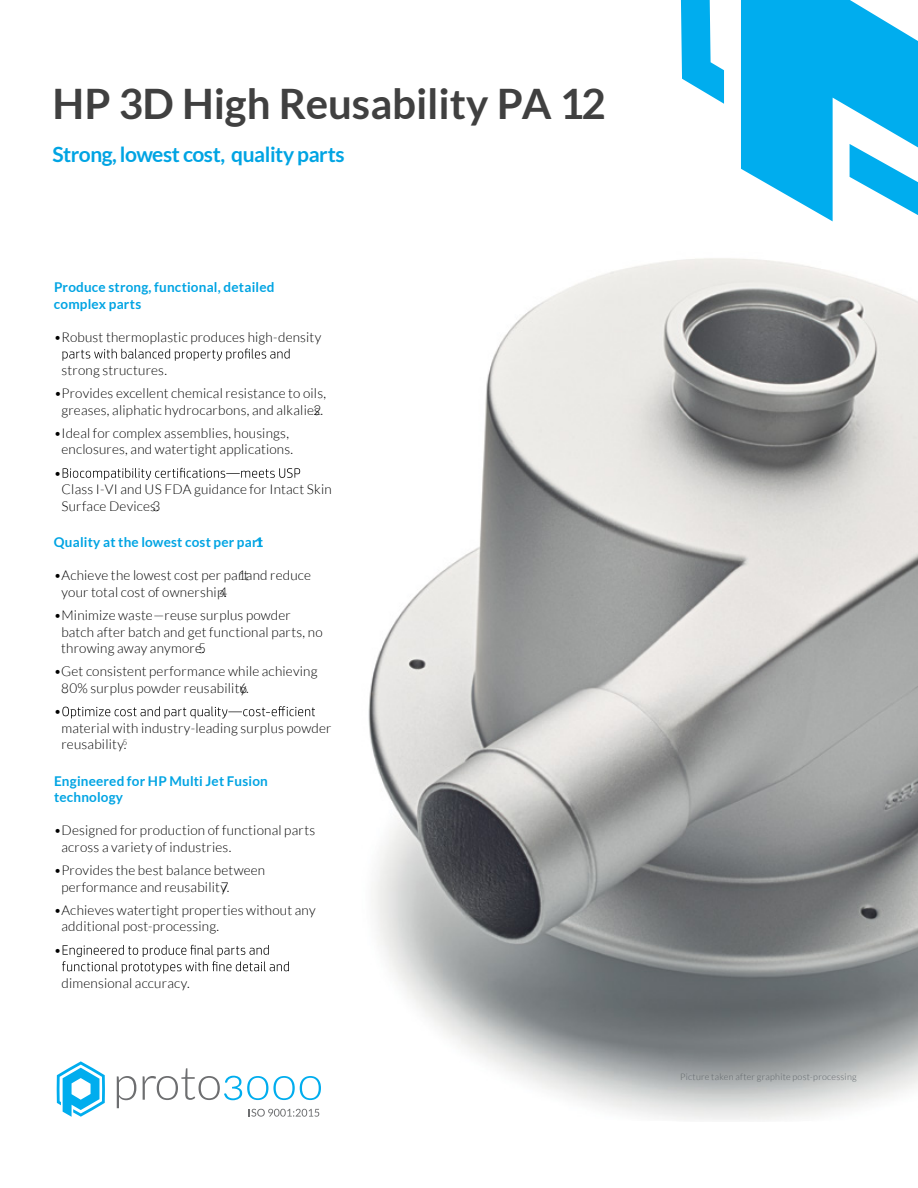
<style>
.page{position:relative;width:918px;height:1188px;background:#fff}
.page>*{position:absolute;margin:0;border:0;box-sizing:border-box;transform-origin:0 0}
.t1{font:700 42px "Lato";color:#404040}
.t2{font:700 21px "Lato";letter-spacing:-.02em;color:#00a4e3}
.t3{font:300 13.5px/16.5px "Lato";letter-spacing:.015em;color:#000}
.t4{font:700 13.5px/16.5px "Lato";letter-spacing:.015em;color:#00a4e3}
.t5{font:300 9px "Lato";letter-spacing:.03em;color:#5e6468}
</style>
<div class="page">
<img style="left:368px;top:221px;width:550px;height:899px">
<svg style="left:62px;top:349px;width:228px;height:12px"></svg>
<svg style="left:63px;top:468px;width:237px;height:12px"></svg>
<svg style="left:62px;top:706px;width:253px;height:12px"></svg>
<svg style="left:62px;top:945px;width:227px;height:29px"></svg>
<svg style="left:117px;top:1076px;width:19px;height:32px"></svg>
<svg style="left:143px;top:1068px;width:178px;height:32px"></svg>
<svg style="left:57px;top:1061px;width:48px;height:56px"></svg>
<svg style="left:249px;top:1109px;width:70px;height:8px"></svg>
<svg style="left:681px;top:0;width:43px;height:104px"></svg>
<svg style="left:741px;top:0;width:177px;height:221px"></svg>
<h1 class="t1" style="left:53px;top:80px;width:555px">HP 3D High Reusability PA 12</h1>
<h2 class="t2" style="left:53px;top:143px;width:294px">Strong, lowest cost, quality parts</h2>
<p class="t4" style="left:54px;top:279px;width:222px">Produce strong, functional, detailed complex parts</p>
<p class="t3" style="left:54px;top:329px;width:269px">•Robust thermoplastic produces high-density</p>
<p class="t3" style="left:62px;top:362px;width:107px">strong structures.</p>
<p class="t3" style="left:54px;top:385px;width:274px;text-align:center">•Provides excellent chemical resistance to oils, greases, aliphatic hydrocarbons, and alkalie2s.</p>
<p class="t3" style="left:54px;top:425px;width:241px;text-align:center">•Ideal for complex assemblies, housings, enclosures, and watertight applications.</p>
<p class="t3" style="left:62px;top:465px;width:272px;text-indent:-8px">•<br>Class I-VI and US FDA guidance for Intact Skin<br>Surface Devices3.</p>
<p class="t4" style="left:54px;top:534px;width:211px">Quality at the lowest cost per par1t</p>
<p class="t3" style="left:61px;top:567px;width:251px;text-indent:-8px">•Achieve the lowest cost per par1tand reduce your total cost of ownership4.</p>
<p class="t3" style="left:61px;top:607px;width:263px;text-indent:-7px">•Minimize waste—reuse surplus powder batch after batch and get functional parts, no throwing away anymore5.</p>
<p class="t3" style="left:61px;top:663px;width:258px;text-indent:-8px">•Get consistent performance while achieving<br>80% surplus powder reusabilit6y.</p>
<p class="t3" style="left:54px;top:703px;width:9px">•</p>
<p class="t3" style="left:62px;top:720px;width:271px">material with industry-leading surplus powder reusability.<sup>5</sup></p>
<p class="t4" style="left:54px;top:773px;width:215px">Engineered for HP Multi Jet Fusion technology</p>
<p class="t3" style="left:61px;top:822px;width:255px;text-indent:-8px">•Designed for production of functional parts across a variety of industries.</p>
<p class="t3" style="left:61px;top:862px;width:205px;text-indent:-8px">•Provides the best balance between performance and reusability7.</p>
<p class="t3" style="left:61px;top:902px;width:256px;text-indent:-8px">•Achieves watertight properties without any additional post-processing.</p>
<p class="t3" style="left:54px;top:942px;width:9px">•</p>
<p class="t3" style="left:62px;top:975px;width:130px">dimensional accuracy.</p>
<p class="t5" style="left:680px;top:1072px;width:178px">Picture taken after graphite post-processing</p>
</div>
